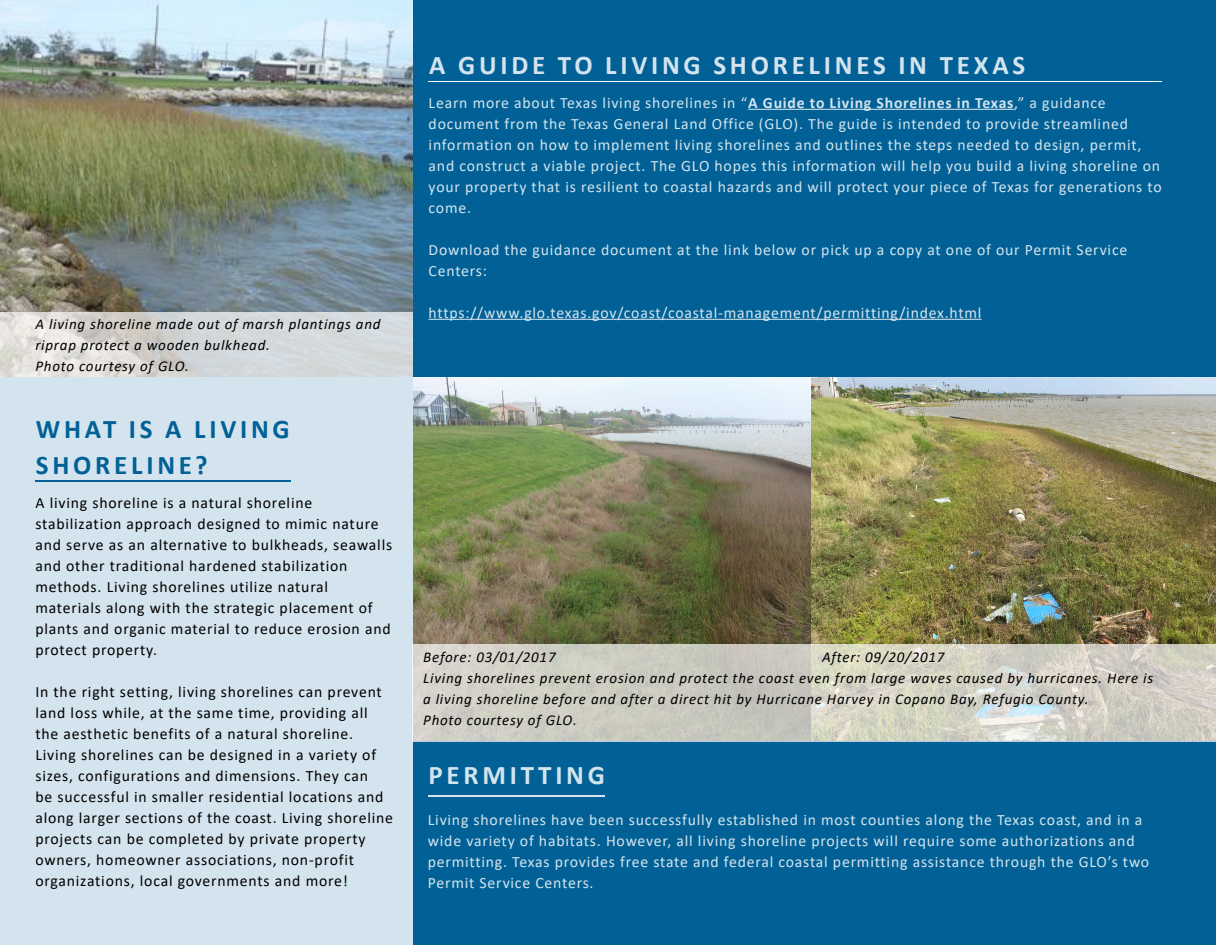
<style>
.page{position:relative;width:1216px;height:945px;background:#fff}
.page>*{position:absolute;margin:0;border:0;box-sizing:border-box;transform-origin:0 0}
.Sub-heading{font:700 27px "Calibri";letter-spacing:.14em;color:#d4e4ee}
.Sub-heading-2{font:700 27px/36px "Calibri";letter-spacing:.14em;color:#016196}
.Body_Text__dark{font:15.75px/21px "Calibri";letter-spacing:.05em;color:#d4e4ee}
.t1{font:15.75px/21px "Calibri";letter-spacing:.05em;color:#000}
.Body_Text__dark-2{font:italic 15px/21px "Calibri";letter-spacing:.05em;color:#000}
.s1{font-weight:700}
</style>
<div class="page">
<div style="left:412px;top:0;width:803px;height:377px;background:#016196"></div>
<img style="left:412px;top:377px;width:803px;height:267px">
<div style="left:412px;top:742px;width:803px;height:203px;background:#016196"></div>
<hr style="left:428px;top:796px;width:176px;height:1px;background:#d4e4ee">
<img style="left:0;top:0;width:412px;height:313px">
<div style="left:0;top:377px;width:412px;height:568px;background:#d4e4ee"></div>
<hr style="left:35px;top:480px;width:256px;height:1px;background:#016196">
<hr style="left:428px;top:81px;width:733px;height:1px;background:#fff">
<svg style="left:412px;top:644px;width:803px;height:98px;fill:#d0cfc2"></svg>
<svg style="left:0;top:313px;width:412px;height:64px;fill:#d4d9db"></svg>
<hr style="left:748px;top:109px;width:266px;height:1px;background:#d4e4ee">
<hr style="left:428px;top:319px;width:553px;height:1px;background:#d4e4ee">
<p class="Body_Text__dark-2" style="left:35px;top:313px;width:346px">A living shoreline made out of marsh plantings and riprap protect a wooden bulkhead.</p>
<p class="Body_Text__dark-2" style="left:35px;top:355px;width:155px">Photo courtesy of GLO.</p>
<p class="Sub-heading-2" style="left:36px;top:411px;width:255px">WHAT IS A LIVING<br>SHORELINE?</p>
<p class="t1" style="left:35px;top:492px;width:358px">A living shoreline is a natural shoreline stabilization approach designed to mimic nature and serve as an alternative to bulkheads, seawalls and other traditional hardened stabilization methods. Living shorelines utilize natural materials along with the strategic placement of plants and organic material to reduce erosion and protect property.</p>
<p class="t1" style="left:35px;top:681px;width:359px">In the right setting, living shorelines can prevent land loss while, at the same time, providing all the aesthetic benefits of a natural shoreline.<br>Living shorelines can be designed in a variety of sizes, configurations and dimensions. They can<br>be successful in smaller residential locations and along larger sections of the coast. Living shoreline projects can be completed by private property owners, homeowner associations, non-profit organizations, local governments and more!</p>
<p class="Sub-heading" style="left:429px;top:46px;width:597px">A GUIDE TO LIVING SHORELINES IN TEXAS</p>
<p class="Body_Text__dark" style="left:428px;top:91px;width:734px">Learn more about Texas living shorelines in “<span class="s1">A Guide to Living Shorelines in Texas</span>,” a guidance document from the Texas General Land Office (GLO). The guide is intended to provide streamlined information on how to implement living shorelines and outlines the steps needed to design, permit, and construct a viable project. The GLO hopes this information will help you build a living shoreline on your property that is resilient to coastal hazards and will protect your piece of Texas for generations to come.</p>
<p class="Body_Text__dark" style="left:428px;top:238px;width:700px">Download the guidance document at the link below or pick up a copy at one of our Permit Service<br>Centers:</p>
<p class="Body_Text__dark" style="left:428px;top:301px;width:554px">https://www.glo.texas.gov/coast/coastal-management/permitting/index.html</p>
<p class="Body_Text__dark-2" style="left:423px;top:645px;width:134px">Before: 03/01/2017</p>
<p class="Body_Text__dark-2" style="left:822px;top:645px;width:124px">After: 09/20/2017</p>
<p class="Body_Text__dark-2" style="left:423px;top:666px;width:731px">Living shorelines prevent erosion and protect the coast even from large waves caused by hurricanes. Here is a living shoreline before and after a direct hit by Hurricane Harvey in Copano Bay, Refugio County.</p>
<p class="Body_Text__dark-2" style="left:423px;top:708px;width:155px">Photo courtesy of GLO.</p>
<p class="Sub-heading" style="left:428px;top:756px;width:178px">PERMITTING</p>
<p class="Body_Text__dark" style="left:428px;top:809px;width:723px">Living shorelines have been successfully established in most counties along the Texas coast, and in a wide variety of habitats. However, all living shoreline projects will require some authorizations and permitting. Texas provides free state and federal coastal permitting assistance through the GLO’s two Permit Service Centers.</p>
</div>
